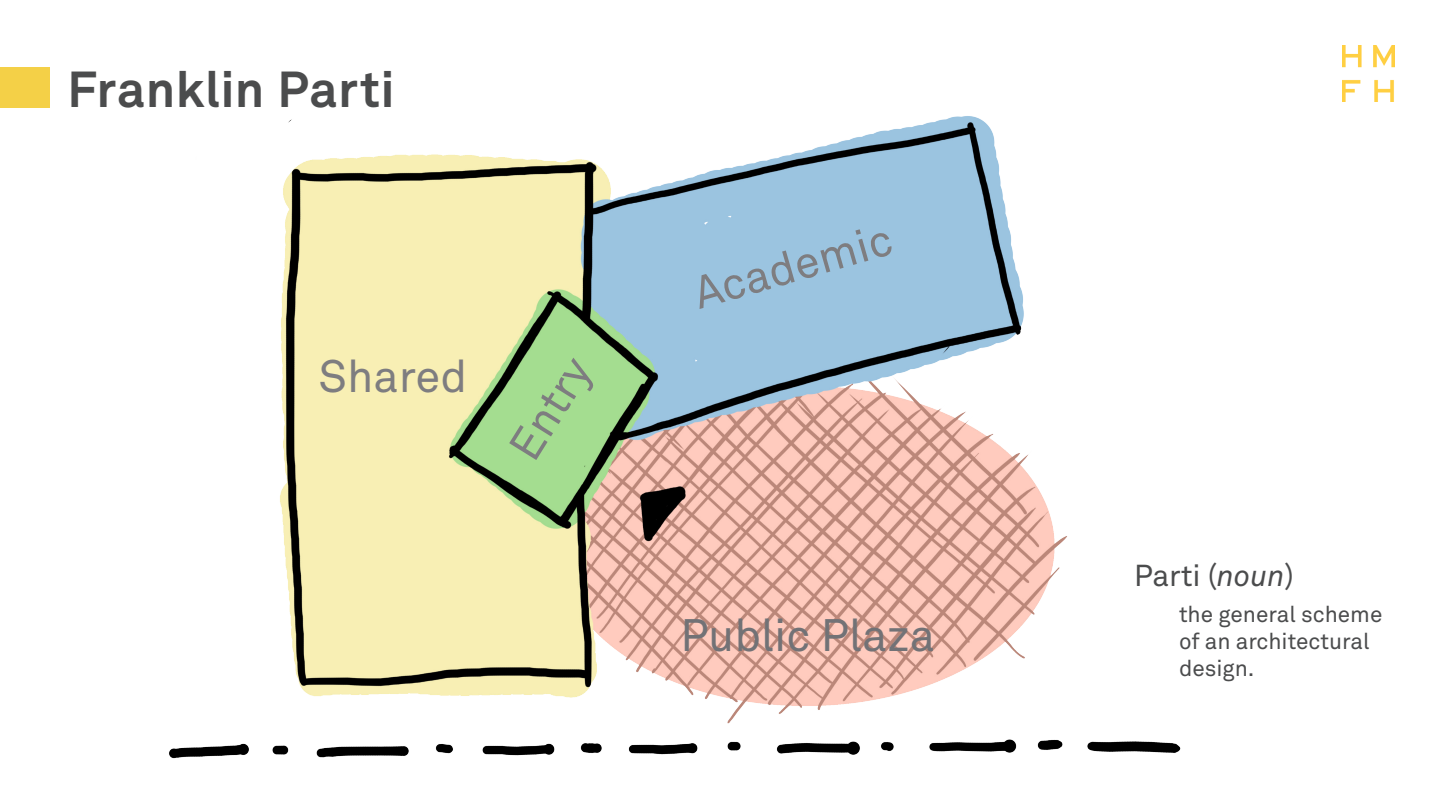
<style>
.page{position:relative;width:1440px;height:810px;background:#fff}
.page>*{position:absolute;margin:0;border:0;box-sizing:border-box;transform-origin:0 0}
.Pres_Header{font:700 50px "Akkurat Std";letter-spacing:.01em;color:#4b4c4d}
.Body{font:45px "Akkurat Std";color:#7e7d80}
.Body-2{font:45px "Akkurat Std";color:#727276}
.Body-3{font:30px "Akkurat Std";color:#4b4c4d}
.Body-4{font:22.5px "Akkurat Std";color:#4b4c4d}
.s1{font-style:italic}
</style>
<div class="page">
<img style="left:169px;top:116px;width:1012px;height:643px">
<div style="left:0;top:68px;width:49px;height:40px;background:#f4d047"></div>
<img style="left:1342px;top:45px;width:53px;height:56px">
<p class="Pres_Header" style="left:68px;top:58px;width:329px">Franklin Parti</p>
<p class="Body" style="left:319px;top:350px;width:150px">Shared</p>
<p class="Body" style="left:498px;top:442px;width:113px;rotate:-58deg">Entry</p>
<p class="Body" style="left:688px;top:269px;width:206px;rotate:-16deg">Academic</p>
<p class="Body-2" style="left:680px;top:609px;width:256px">Public Plaza</p>
<p class="Body-3" style="left:1134px;top:558px;width:161px">Parti (<span class="s1">noun</span>)</p>
<p class="Body-4" style="left:1179px;top:601px;width:205px">the general scheme</p>
<p class="Body-4" style="left:1179px;top:628px;width:192px">of an architectural</p>
<p class="Body-4" style="left:1179px;top:655px;width:77px">design.</p>
</div>
